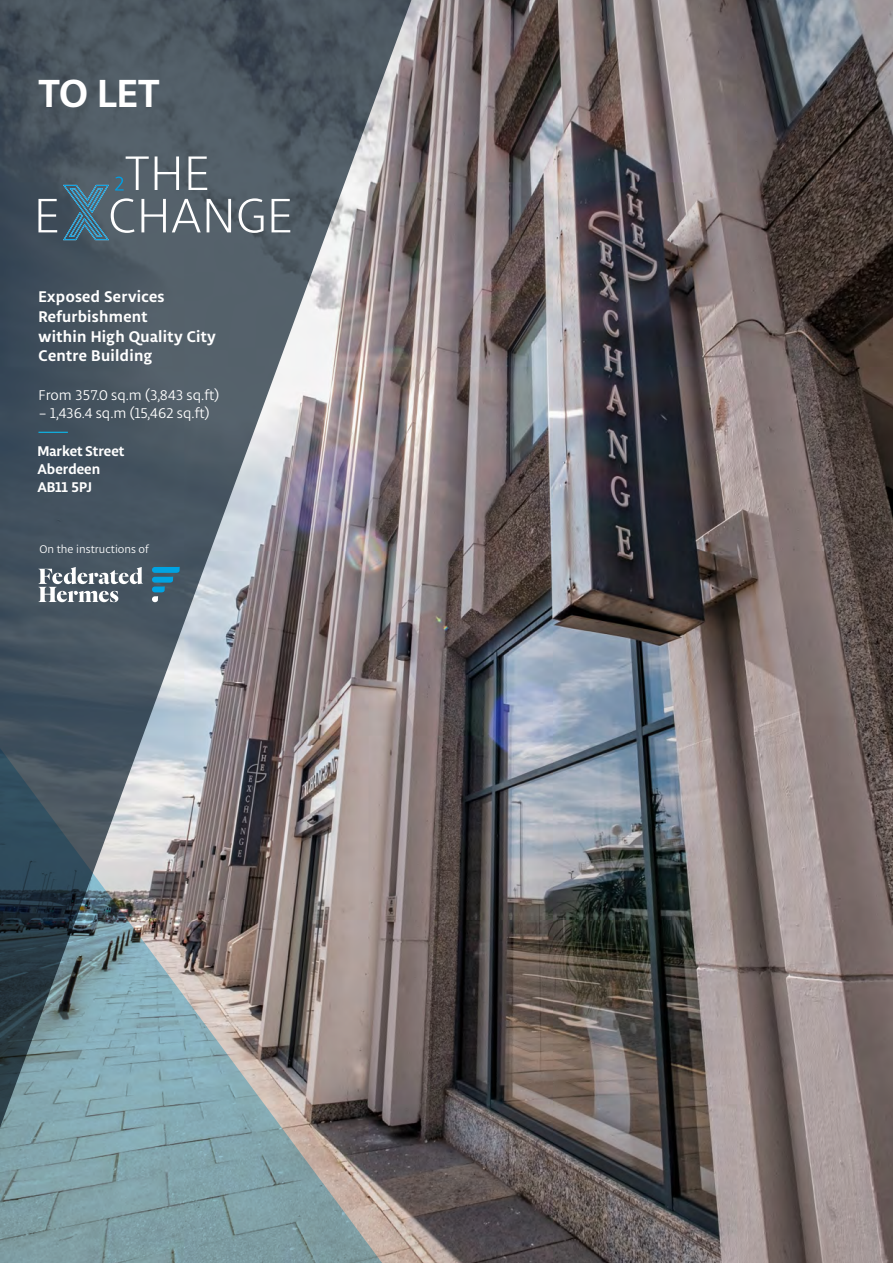
<style>
.page{position:relative;width:893px;height:1263px;background:#fff}
.page>*{position:absolute;margin:0;border:0;box-sizing:border-box;transform-origin:0 0}
.t1{font:700 41.7px "Libertad";color:#fff}
.t2{font:700 16.5px/19.8px "Libertad";letter-spacing:.02em;color:#fff}
.t3{font:15px "Libertad";color:#fff}
.t4{font:700 15px/18px "Libertad";color:#fff}
.t5{font:11.85px "Libertad";color:#fff}
</style>
<div class="page">
<img style="left:424px;top:0;width:469px;height:1263px">
<svg style="left:0;top:0;width:424px;height:378px;background:#606870"></svg>
<img style="left:0;top:378px;width:429px;height:885px">
<svg style="left:38px;top:156px;width:252px;height:85px;background:#606e78"></svg>
<svg style="left:152px;top:567px;width:28px;height:35px"></svg>
<svg style="left:38px;top:567px;width:105px;height:35px"></svg>
<h1 class="t1" style="left:38px;top:65px;width:123px">TO LET</h1>
<p class="t2" style="left:38px;top:286px;width:179px">Exposed Services<br>Refurbishment<br>within High Quality City<br>Centre Building</p>
<p class="t3" style="left:38px;top:386px;width:183px">From 357.0 sq.m (3,843 sq.ft)</p>
<p class="t3" style="left:38px;top:404px;width:173px">– 1,436.4 sq.m (15,462 sq.ft)</p>
<p class="t4" style="left:37px;top:442px;width:89px">Market Street<br>Aberdeen<br>AB11 5PJ</p>
<p class="t5" style="left:40px;top:542px;width:111px">On the instructions of</p>
</div>
